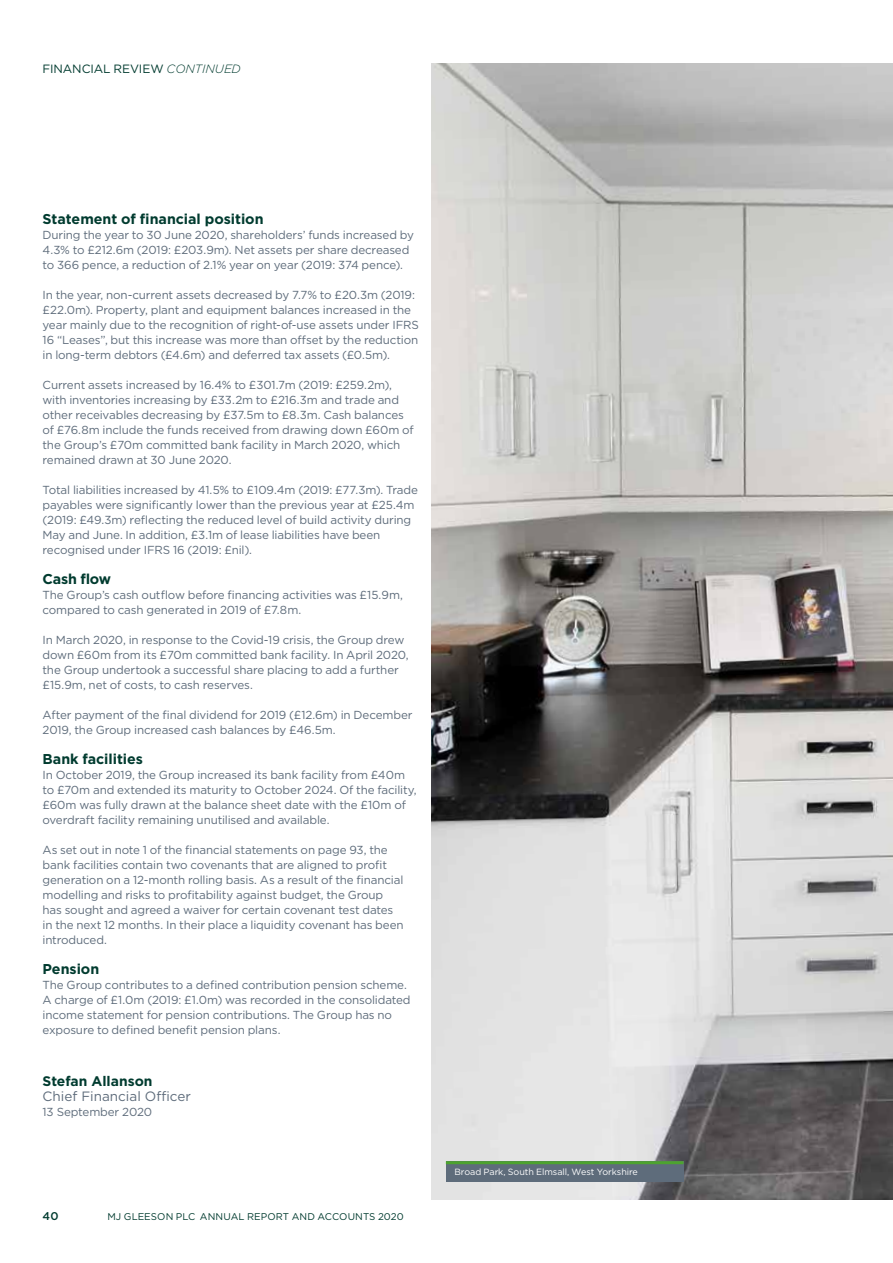
<style>
.page{position:relative;width:893px;height:1263px;background:#fff}
.page>*{position:absolute;margin:0;border:0;box-sizing:border-box;transform-origin:0 0}
.t1{font:700 14.25px "Gotham";color:#003b2f}
.t2{font:700 13.8px "Gotham";color:#003b2f}
.t3{font:13.5px "Gotham";color:#5e6c7b}
.t4{font:12px "Gotham";letter-spacing:-.005em;color:#003b2f}
.t5{font:11.7px/15px "Gotham";letter-spacing:-.015em;color:#5e6c7b}
.t6{font:500 11.25px "Gotham";color:#003b2f}
.t7{font:9.75px "Gotham";letter-spacing:.005em;color:#003b2f}
.t8{font:9px "Gotham";letter-spacing:-.005em;color:#fff}
.s1{font-weight:300;font-style:italic}
</style>
<div class="page">
<img style="left:432px;top:64px;width:461px;height:1135px">
<div style="left:446px;top:1161px;width:238px;height:20px;background:#5e6c7b"></div>
<hr style="left:446px;top:1161px;width:238px;height:3px;background:#4da32f">
<p class="t4" style="left:43px;top:61px;width:200px">FINANCIAL REVIEW <span class="s1">CONTINUED</span></p>
<p class="t1" style="left:43px;top:210px;width:223px">Statement of financial position</p>
<p class="t5" style="left:43px;top:227px;width:373px">During the year to 30 June 2020, shareholders’ funds increased by<br>4.3% to £212.6m (2019: £203.9m). Net assets per share decreased to 366 pence, a reduction of 2.1% year on year (2019: 374 pence).</p>
<p class="t5" style="left:43px;top:287px;width:378px">In the year, non-current assets decreased by 7.7% to £20.3m (2019: £22.0m). Property, plant and equipment balances increased in the year mainly due to the recognition of right-of-use assets under IFRS 16 “Leases”, but this increase was more than offset by the reduction in long-term debtors (£4.6m) and deferred tax assets (£0.5m).</p>
<p class="t5" style="left:43px;top:377px;width:373px">Current assets increased by 16.4% to £301.7m (2019: £259.2m), with inventories increasing by £33.2m to £216.3m and trade and other receivables decreasing by £37.5m to £8.3m. Cash balances of £76.8m include the funds received from drawing down £60m of the Group’s £70m committed bank facility in March 2020, which remained drawn at 30 June 2020.</p>
<p class="t5" style="left:43px;top:482px;width:377px">Total liabilities increased by 41.5% to £109.4m (2019: £77.3m). Trade payables were significantly lower than the previous year at £25.4m (2019: £49.3m) reflecting the reduced level of build activity during May and June. In addition, £3.1m of lease liabilities have been recognised under IFRS 16 (2019: £nil).</p>
<p class="t1" style="left:43px;top:570px;width:70px">Cash flow</p>
<p class="t5" style="left:43px;top:587px;width:362px">The Group’s cash outflow before financing activities was £15.9m, compared to cash generated in 2019 of £7.8m.</p>
<p class="t5" style="left:43px;top:632px;width:368px">In March 2020, in response to the Covid-19 crisis, the Group drew down £60m from its £70m committed bank facility. In April 2020, the Group undertook a successful share placing to add a further £15.9m, net of costs, to cash reserves.</p>
<p class="t5" style="left:43px;top:707px;width:372px">After payment of the final dividend for 2019 (£12.6m) in December<br>2019, the Group increased cash balances by £46.5m.</p>
<p class="t1" style="left:43px;top:750px;width:102px">Bank facilities</p>
<p class="t5" style="left:43px;top:767px;width:376px">In October 2019, the Group increased its bank facility from £40m to £70m and extended its maturity to October 2024. Of the facility, £60m was fully drawn at the balance sheet date with the £10m of overdraft facility remaining unutilised and available.</p>
<p class="t5" style="left:43px;top:842px;width:363px">As set out in note 1 of the financial statements on page 93, the bank facilities contain two covenants that are aligned to profit generation on a 12-month rolling basis. As a result of the financial modelling and risks to profitability against budget, the Group has sought and agreed a waiver for certain covenant test dates in the next 12 months. In their place a liquidity covenant has been introduced.</p>
<p class="t1" style="left:43px;top:960px;width:58px">Pension</p>
<p class="t5" style="left:43px;top:977px;width:370px">The Group contributes to a defined contribution pension scheme.<br>A charge of £1.0m (2019: £1.0m) was recorded in the consolidated income statement for pension contributions. The Group has no exposure to defined benefit pension plans.</p>
<p class="t2" style="left:43px;top:1072px;width:112px">Stefan Allanson</p>
<p class="t3" style="left:43px;top:1088px;width:150px">Chief Financial Officer</p>
<p class="t5" style="left:43px;top:1104px;width:111px">13 September 2020</p>
<p class="t6" style="left:43px;top:1209px;width:18px">40</p>
<p class="t7" style="left:107px;top:1211px;width:32px">MJ Gleeson</p>
<p class="t7" style="left:176px;top:1211px;width:40px">PLC Annual</p>
<p class="t7" style="left:247px;top:1211px;width:15px">Report</p>
<p class="t7" style="left:292px;top:1211px;width:9px">and</p>
<p class="t7" style="left:317px;top:1211px;width:16px">Accounts</p>
<p class="t7" style="left:378px;top:1211px;width:27px">2020</p>
<p class="t8" style="left:454px;top:1166px;width:185px">Broad Park, South Elmsall, West Yorkshire</p>
</div>
